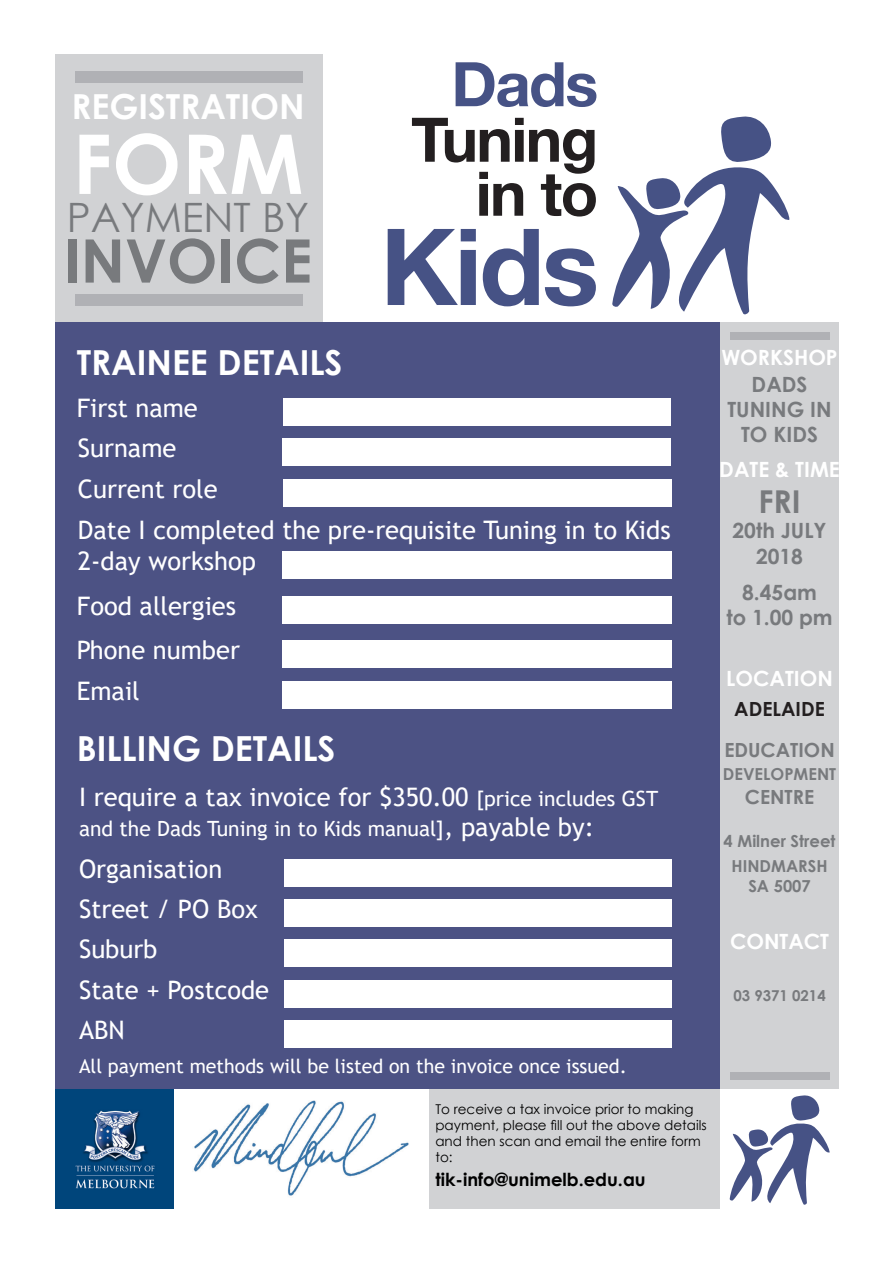
<style>
.page{position:relative;width:893px;height:1263px;background:#fff}
.page>*{position:absolute;margin:0;border:0;box-sizing:border-box;transform-origin:0 0}
.t1{font:700 82.5px "Century Gothic";color:#fff}
.t2{font:700 60px "Century Gothic";color:#787a7d}
.t3{font:40.5px "Century Gothic";color:#787a7d}
.t4{font:700 34.5px "Century Gothic";color:#fff}
.t5{font:700 31.5px "Century Gothic";color:#787a7d}
.t6{font:25.5px "Trebuchet MS";color:#fff}
.t7{font:700 21px/25.2px "Century Gothic";color:#787a7d;text-align:center}
.t8{font:21px "Trebuchet MS";color:#fff}
.t9{font:700 21px "Century Gothic";color:#fff}
.t10{font:19.5px "Trebuchet MS";color:#fff}
.t11{font:700 19.5px "Century Gothic";color:#787a7d}
.t12{font:700 19.5px "Century Gothic";color:#231f20}
.t13{font:700 18px "Century Gothic";color:#000}
.t14{font:700 16.5px/25.2px "Century Gothic";color:#787a7d;text-align:center}
.t15{font:700 15px "Century Gothic";color:#787a7d}
.t16{font:13.5px/16.2px "Century Gothic";color:#000}
.s1{font-size:21px}
.s2{font-size:25.5px}
</style>
<div class="page">
<div style="left:55px;top:54px;width:268px;height:269px;background:#d1d2d4"></div>
<img style="left:55px;top:1089px;width:119px;height:120px">
<img style="left:193px;top:1100px;width:216px;height:96px">
<div style="left:429px;top:1089px;width:291px;height:120px;background:#d1d2d4"></div>
<div style="left:720px;top:323px;width:119px;height:766px;background:#d1d2d4"></div>
<div style="left:55px;top:323px;width:665px;height:766px;background:#4c5284"></div>
<svg style="left:456px;top:62px;width:140px;height:45px"></svg>
<svg style="left:412px;top:118px;width:184px;height:99px"></svg>
<svg style="left:388px;top:229px;width:88px;height:76px"></svg>
<svg style="left:483px;top:229px;width:56px;height:77px"></svg>
<svg style="left:545px;top:248px;width:51px;height:58px"></svg>
<svg style="left:612px;top:116px;width:178px;height:199px"></svg>
<svg style="left:729px;top:1095px;width:101px;height:110px"></svg>
<div style="left:76px;top:71px;width:227px;height:12px;background:#b0b1b5"></div>
<div style="left:76px;top:294px;width:227px;height:12px;background:#b0b1b5"></div>
<div style="left:282px;top:438px;width:389px;height:28px;background:#fff"></div>
<div style="left:284px;top:479px;width:388px;height:27px;background:#fff"></div>
<div style="left:285px;top:899px;width:387px;height:28px;background:#fff"></div>
<div style="left:285px;top:939px;width:387px;height:28px;background:#fff"></div>
<div style="left:285px;top:980px;width:387px;height:27px;background:#fff"></div>
<div style="left:284px;top:398px;width:387px;height:28px;background:#fff"></div>
<div style="left:282px;top:640px;width:390px;height:28px;background:#fff"></div>
<div style="left:282px;top:681px;width:390px;height:27px;background:#fff"></div>
<div style="left:285px;top:859px;width:387px;height:27px;background:#fff"></div>
<div style="left:730px;top:332px;width:99px;height:8px;background:#b0b1b5"></div>
<div style="left:730px;top:1072px;width:99px;height:8px;background:#b0b1b5"></div>
<div style="left:285px;top:1020px;width:387px;height:28px;background:#fff"></div>
<div style="left:282px;top:552px;width:390px;height:27px;background:#fff"></div>
<div style="left:283px;top:596px;width:389px;height:28px;background:#fff"></div>
<p class="t4" style="left:71px;top:80px;width:235px">REGISTRATION</p>
<p class="t1" style="left:73px;top:101px;width:233px">FORM</p>
<p class="t3" style="left:67px;top:189px;width:244px">PAYMENT BY</p>
<p class="t2" style="left:64px;top:215px;width:250px">INVOICE</p>
<p class="t4" style="left:77px;top:336px;width:267px">TRAINEE DETAILS</p>
<p class="t6" style="left:77px;top:392px;width:123px">First name</p>
<p class="t6" style="left:78px;top:432px;width:100px">Surname</p>
<p class="t6" style="left:78px;top:472px;width:141px">Current role</p>
<p class="t6" style="left:78px;top:513px;width:594px">Date I completed the pre-requisite Tuning in to Kids</p>
<p class="t6" style="left:78px;top:545px;width:180px">2-day workshop</p>
<p class="t6" style="left:77px;top:590px;width:161px">Food allergies</p>
<p class="t6" style="left:77px;top:634px;width:165px">Phone number</p>
<p class="t6" style="left:77px;top:674px;width:65px">Email</p>
<p class="t4" style="left:77px;top:723px;width:260px">BILLING DETAILS</p>
<p class="t6" style="left:79px;top:780px;width:581px">I require a tax invoice for $350.00 <span class="s1">[price includes GST</span></p>
<p class="t8" style="left:79px;top:815px;width:516px">and the Dads Tuning in to Kids manual]<span class="s2">, payable by:</span></p>
<p class="t6" style="left:79px;top:852px;width:145px">Organisation</p>
<p class="t6" style="left:79px;top:893px;width:180px">Street / PO Box</p>
<p class="t6" style="left:79px;top:933px;width:80px">Suburb</p>
<p class="t6" style="left:79px;top:974px;width:192px">State + Postcode</p>
<p class="t6" style="left:79px;top:1014px;width:47px">ABN</p>
<p class="t10" style="left:79px;top:1054px;width:549px">All payment methods will be listed on the invoice once issued.</p>
<p class="t16" style="left:435px;top:1100px;width:273px">To receive a tax invoice prior to making payment, please fill out the above details and then scan and email the entire form to:</p>
<p class="t13" style="left:435px;top:1165px;width:212px">tik-info@unimelb.edu.au</p>
<p class="t9" style="left:721px;top:341px;width:118px">WORKSHOP</p>
<p class="t7" style="left:752px;top:371px;width:57px">DADS</p>
<p class="t7" style="left:727px;top:396px;width:106px">TUNING IN<br>TO KIDS</p>
<p class="t9" style="left:719px;top:453px;width:122px">DATE &amp; TIME</p>
<p class="t5" style="left:758px;top:478px;width:44px">FRI</p>
<p class="t7" style="left:732px;top:517px;width:96px">20th JULY</p>
<p class="t7" style="left:756px;top:542px;width:49px">2018</p>
<p class="t7" style="left:742px;top:578px;width:76px">8.45am</p>
<p class="t7" style="left:726px;top:603px;width:108px">to 1.00 pm</p>
<p class="t9" style="left:726px;top:662px;width:108px">LOCATION</p>
<p class="t12" style="left:734px;top:694px;width:92px">ADELAIDE</p>
<p class="t11" style="left:724px;top:735px;width:112px">EDUCATION</p>
<p class="t14" style="left:723px;top:761px;width:115px">DEVELOPMENT</p>
<p class="t11" style="left:745px;top:782px;width:71px">CENTRE</p>
<p class="t14" style="left:724px;top:828px;width:113px">4 Milner Street<br>HINDMARSH</p>
<p class="t14" style="left:748px;top:873px;width:64px">SA 5007</p>
<p class="t9" style="left:730px;top:925px;width:101px">CONTACT</p>
<p class="t15" style="left:733px;top:984px;width:94px">03 9371 0214</p>
</div>
